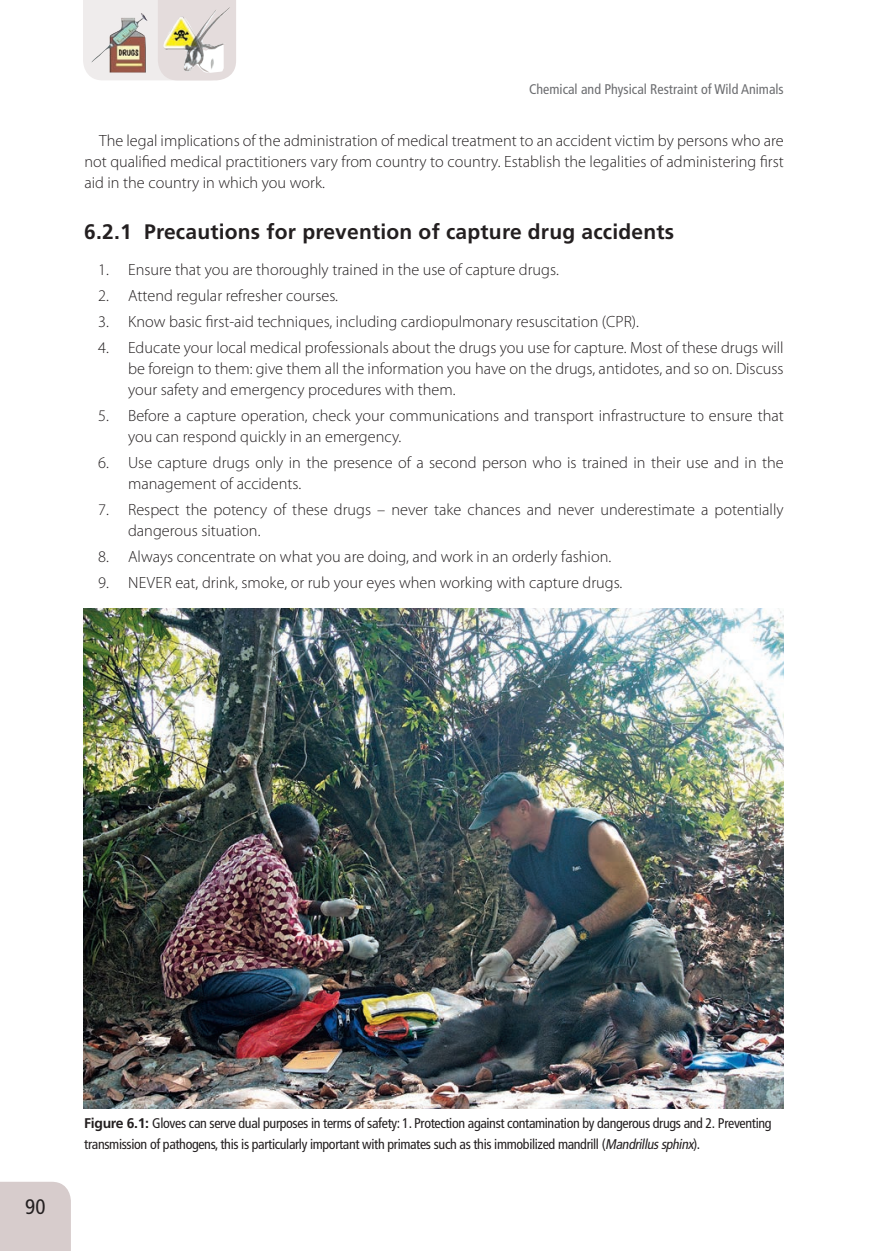
<style>
.page{position:relative;width:883px;height:1251px;background:#fff}
.page>*{position:absolute;margin:0;border:0;box-sizing:border-box;transform-origin:0 0}
.t1{font:700 21px "Frutiger LT Std";letter-spacing:.01em;color:#231f20}
.t2{font:condensed 21px "Frutiger LT Std";color:#231f20}
.t3{font:300 16.28px/21px "Myriad Pro";color:#231f20}
.t4{font:condensed 14px/21px "Frutiger LT Std";letter-spacing:-.025em;color:#231f20}
.t5{font:condensed 14px "Frutiger LT Std";color:#6c6d70}
.s1{font-weight:700;font-stretch:normal}
.s2{font-style:italic}
</style>
<div class="page">
<div style="left:0;top:1181px;width:71px;height:69px;background:#d7cccc"></div>
<svg style="left:83px;top:0;width:153px;height:80px;background:#dad2cd"></svg>
<img style="left:157px;top:7px;width:73px;height:66px">
<img style="left:83px;top:608px;width:701px;height:500px">
<p class="t5" style="left:529px;top:81px;width:256px">Chemical and Physical Restraint of Wild Animals</p>
<p class="t3" style="left:84px;top:130px;width:701px;text-align:justify;text-indent:15px">The legal implications of the administration of medical treatment to an accident victim by persons who are not qualified medical practitioners vary from country to country. Establish the legalities of administering first aid in the country in which you work.</p>
<p class="t1" style="left:84px;top:219px;width:591px">6.2.1 Precautions for prevention of capture drug accidents</p>
<p class="t3" style="left:98px;top:259px;width:462px">1. Ensure that you are thoroughly trained in the use of capture drugs.</p>
<p class="t3" style="left:98px;top:285px;width:241px">2. Attend regular refresher courses.</p>
<p class="t3" style="left:98px;top:311px;width:542px">3. Know basic first-aid techniques, including cardiopulmonary resuscitation (CPR).</p>
<p class="t3" style="left:128px;top:337px;width:657px;text-align:justify;text-indent:-30px">4. Educate your local medical professionals about the drugs you use for capture. Most of these drugs will be foreign to them: give them all the information you have on the drugs, antidotes, and so on. Discuss your safety and emergency procedures with them.</p>
<p class="t3" style="left:128px;top:405px;width:657px;text-indent:-30px">5. Before a capture operation, check your communications and transport infrastructure to ensure that you can respond quickly in an emergency.</p>
<p class="t3" style="left:128px;top:451px;width:657px;text-indent:-30px">6. Use capture drugs only in the presence of a second person who is trained in their use and in the management of accidents.</p>
<p class="t3" style="left:128px;top:498px;width:657px;text-indent:-30px">7. Respect the potency of these drugs – never take chances and never underestimate a potentially dangerous situation.</p>
<p class="t3" style="left:98px;top:545px;width:514px">8. Always concentrate on what you are doing, and work in an orderly fashion.</p>
<p class="t3" style="left:98px;top:571px;width:526px">9. Never eat, drink, smoke, or rub your eyes when working with capture drugs.</p>
<p class="t2" style="left:25px;top:1194px;width:22px">90</p>
<p class="t4" style="left:84px;top:1112px;width:689px"><span class="s1">Figure 6.1:</span> Gloves can serve dual purposes in terms of safety: 1. Protection against contamination by dangerous drugs and 2. Preventing transmission of pathogens, this is particularly important with primates such as this immobilized mandrill (<span class="s2">Mandrillussphinx</span>).</p>
</div>
